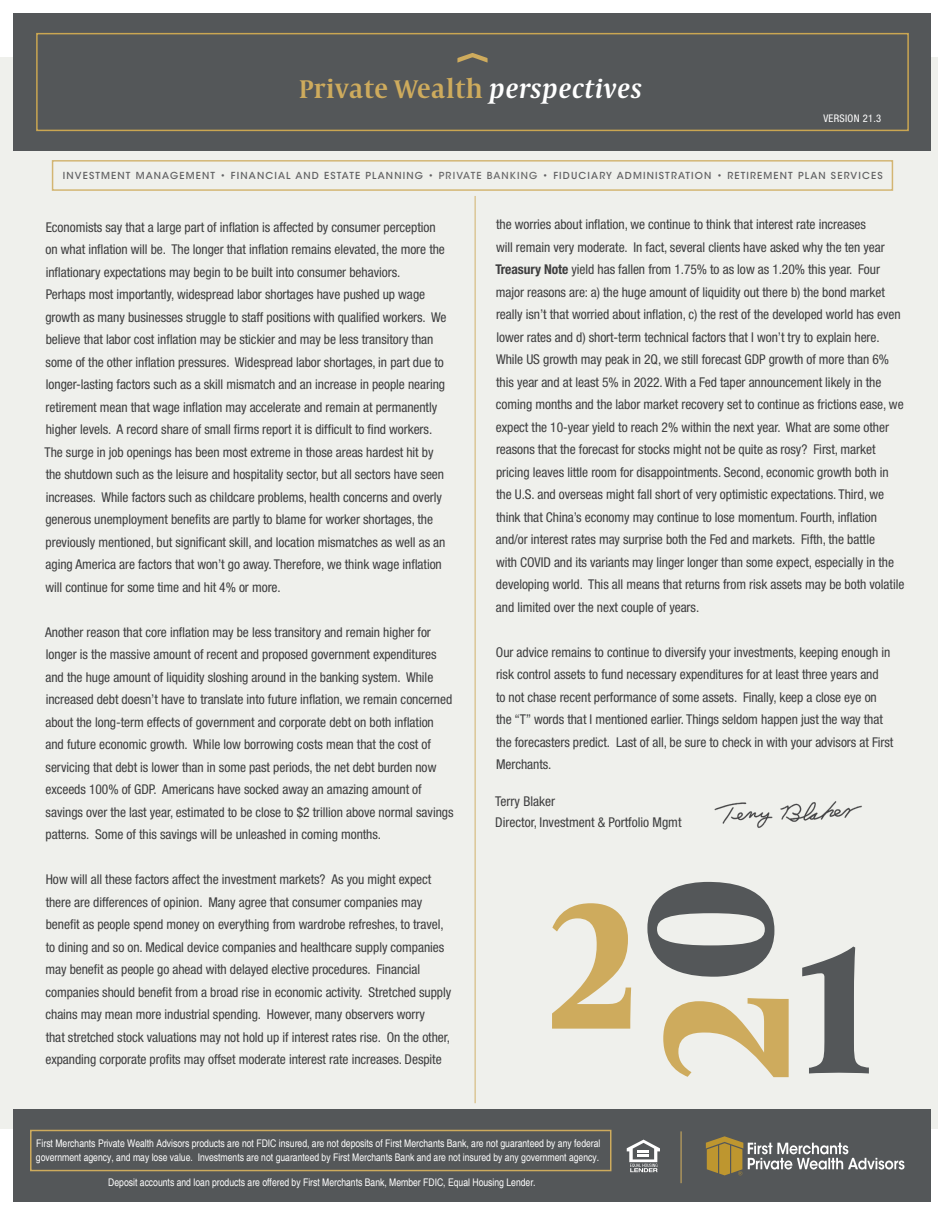
<style>
.page{position:relative;width:945px;height:1215px;background:#fff}
.page>*{position:absolute;margin:0;border:0;box-sizing:border-box;transform-origin:0 0}
.t1{font:700 204.45px "Capitolium Head 2";color:#ceab5d;scale:.87 1}
.t2{font:700 204.45px "Capitolium Head 2";color:#545759;scale:.87 1}
.t3{font:26.25px "Capitolium Head 2 Sb";letter-spacing:.02em;color:#ceab5d}
.t4{font:condensed 13.5px/22.5px "Helvetica Neue LT Std";letter-spacing:-.005em;color:#3e3e3f}
.t5{font:condensed 10.5px/13.5px "Helvetica";color:#fff}
.t6{font:condensed 10.5px "Helvetica Neue LT Std";letter-spacing:.03em;color:#fff}
.t7{font:500 9.6px "ITC Avant Garde Std";letter-spacing:.12em;color:#616163}
.s1{font-style:italic;color:#fff}
.s2{color:#686869}
.s3{font-weight:700}
</style>
<div class="page">
<div style="left:0;top:58px;width:938px;height:1071px;background:#eff0ec"></div>
<div style="left:14px;top:14px;width:918px;height:137px;background:#545759"></div>
<div style="left:36px;top:33px;width:873px;height:98px;border:2px solid #caa652"></div>
<svg style="left:457px;top:53px;width:31px;height:10px"></svg>
<div style="left:14px;top:1109px;width:918px;height:93px;background:#545759"></div>
<svg style="left:706px;top:1136px;width:199px;height:39px"></svg>
<hr style="left:680px;top:1131px;width:2px;height:52px;background:#ceab5d">
<svg style="left:627px;top:1140px;width:33px;height:32px"></svg>
<div style="left:30px;top:1130px;width:581px;height:41px;border:2px solid #ceab5d"></div>
<hr style="left:474px;top:196px;width:2px;height:907px;background:#ceab5d">
<div style="left:52px;top:160px;width:841px;height:31px;border:2px solid #ceab5d"></div>
<img style="left:714px;top:801px;width:148px;height:27px">
<h2 class="t3" style="left:299px;top:68px;width:344px">Private Wealth <span class="s1">perspectives</span></h2>
<p class="t6" style="left:824px;top:112px;width:59px">VERSION 21.3</p>
<p class="t7" style="left:63px;top:170px;width:821px">INVESTMENT MANAGEMENT • FINANCIAL AND ESTATE PLANNING • <span class="s2">PRIVATE BANKING</span> • FIDUCIARY ADMINISTRATION • RETIREMENT PLAN SERVICES</p>
<p class="t4" style="left:46px;top:215px;width:401px">Economists say that a large part of inflation is affected by consumer perception on what inflation will be. The longer that inflation remains elevated, the more the inflationary expectations may begin to be built into consumer behaviors.</p>
<p class="t4" style="left:45px;top:283px;width:404px">Perhaps most importantly, widespread labor shortages have pushed up wage growth as many businesses struggle to staff positions with qualified workers. We believe that labor cost inflation may be stickier and may be less transitory than some of the other inflation pressures. Widespread labor shortages, in part due to longer-lasting factors such as a skill mismatch and an increase in people nearing retirement mean that wage inflation may accelerate and remain at permanently higher levels. A record share of small firms report it is difficult to find workers.<br>The surge in job openings has been most extreme in those areas hardest hit by the shutdown such as the leisure and hospitality sector, but all sectors have seen increases. While factors such as childcare problems, health concerns and overly generous unemployment benefits are partly to blame for worker shortages, the previously mentioned, but significant skill, and location mismatches as well as an aging America are factors that won’t go away. Therefore, we think wage inflation will continue for some time and hit 4% or more.</p>
<p class="t4" style="left:45px;top:620px;width:410px">Another reason that core inflation may be less transitory and remain higher for longer is the massive amount of recent and proposed government expenditures and the huge amount of liquidity sloshing around in the banking system. While increased debt doesn’t have to translate into future inflation, we remain concerned about the long-term effects of government and corporate debt on both inflation and future economic growth. While low borrowing costs mean that the cost of servicing that debt is lower than in some past periods, the net debt burden now exceeds 100% of GDP. Americans have socked away an amazing amount of savings over the last year, estimated to be close to $2 trillion above normal savings patterns. Some of this savings will be unleashed in coming months.</p>
<p class="t4" style="left:45px;top:868px;width:407px">How will all these factors affect the investment markets? As you might expect there are differences of opinion. Many agree that consumer companies may benefit as people spend money on everything from wardrobe refreshes, to travel, to dining and so on. Medical device companies and healthcare supply companies may benefit as people go ahead with delayed elective procedures. Financial companies should benefit from a broad rise in economic activity. Stretched supply chains may mean more industrial spending. However, many observers worry<br>that stretched stock valuations may not hold up if interest rates rise. On the other, expanding corporate profits may offset moderate interest rate increases. Despite</p>
<p class="t4" style="left:495px;top:213px;width:411px">the worries about inflation, we continue to think that interest rate increases<br>will remain very moderate. In fact, several clients have asked why the ten year <span class="s3">Treasury Note</span> yield has fallen from 1.75% to as low as 1.20% this year. Four major reasons are: a) the huge amount of liquidity out there b) the bond market really isn’t that worried about inflation, c) the rest of the developed world has even lower rates and d) short-term technical factors that I won’t try to explain here.<br>While US growth may peak in 2Q, we still forecast GDP growth of more than 6% this year and at least 5% in 2022. With a Fed taper announcement likely in the coming months and the labor market recovery set to continue as frictions ease, we expect the 10-year yield to reach 2% within the next year. What are some other reasons that the forecast for stocks might not be quite as rosy? First, market pricing leaves little room for disappointments. Second, economic growth both in the U.S. and overseas might fall short of very optimistic expectations. Third, we think that China’s economy may continue to lose momentum. Fourth, inflation and/or interest rates may surprise both the Fed and markets. Fifth, the battle<br>with COVID and its variants may linger longer than some expect, especially in the developing world. This all means that returns from risk assets may be both volatile and limited over the next couple of years.</p>
<p class="t4" style="left:496px;top:641px;width:399px">Our advice remains to continue to diversify your investments, keeping enough in risk control assets to fund necessary expenditures for at least three years and<br>to not chase recent performance of some assets. Finally, keep a close eye on the “T” words that I mentioned earlier. Things seldom happen just the way that the forecasters predict. Last of all, be sure to check in with your advisors at First Merchants.</p>
<p class="t4" style="left:495px;top:789px;width:61px">Terry Blaker</p>
<p class="t4" style="left:495px;top:810px;width:188px">Director, Investment &amp; Portfolio Mgmt</p>
<p class="t1" style="left:547px;top:797px;width:109px">2</p>
<p class="t2" style="left:881px;top:870px;width:137px;rotate:90deg">0</p>
<p class="t1" style="left:557px;top:1082px;width:109px;rotate:-90deg">2</p>
<p class="t2" style="left:802px;top:842px;width:82px">1</p>
<p class="t5" style="left:36px;top:1137px;width:566px">First Merchants Private Wealth Advisors products are not FDIC insured, are not deposits of First Merchants Bank, are not guaranteed by any federal government agency, and may lose value. Investments are not guaranteed by First Merchants Bank and are not insured by any government agency.</p>
<p class="t5" style="left:108px;top:1176px;width:429px">Deposit accounts and loan products are offered by First Merchants Bank, Member FDIC, Equal Housing Lender.</p>
</div>
